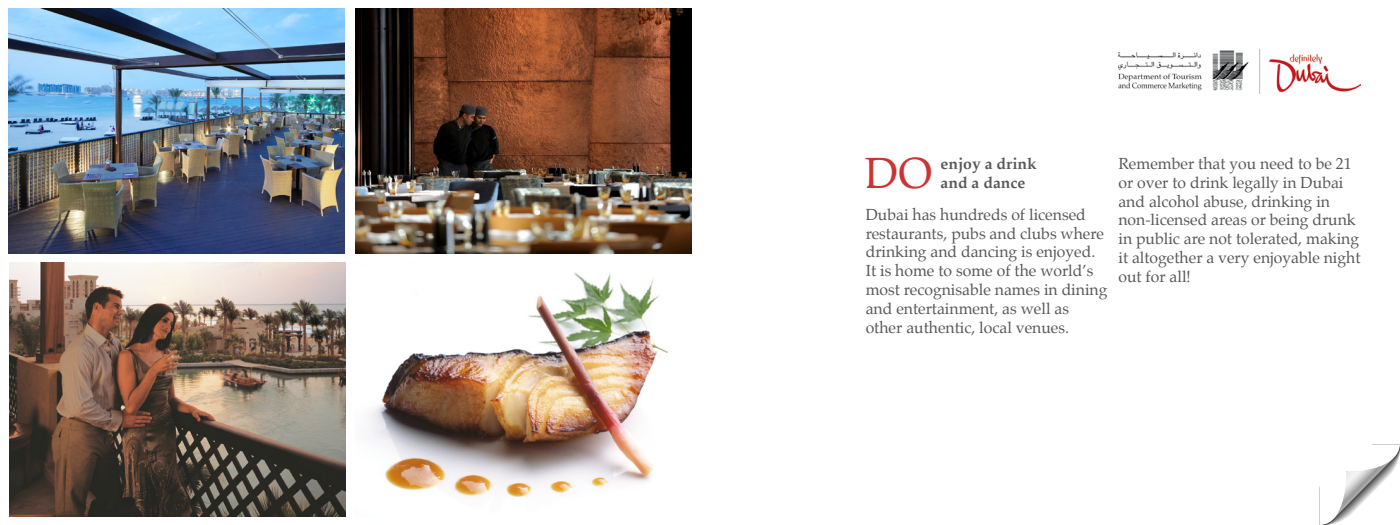
<style>
.page{position:relative;width:1400px;height:525px;background:#fff}
.page>*{position:absolute;margin:0;border:0;box-sizing:border-box;transform-origin:0 0}
.t1{font:42.88px "Palatino";color:#c33}
.t2{font:15.75px/18.9px "Palatino";color:#595959}
.t3{font:700 15.75px/18.9px "Palatino";color:#595959}
</style>
<div class="page">
<svg style="left:1319px;top:444px;width:81px;height:81px"></svg>
<img style="left:355px;top:9px;width:336px;height:245px">
<img style="left:10px;top:262px;width:336px;height:254px">
<img style="left:370px;top:272px;width:298px;height:225px">
<img style="left:9px;top:9px;width:336px;height:245px">
<img style="left:1118px;top:49px;width:243px;height:45px">
<h1 class="t1" style="left:865px;top:137px;width:68px">DO</h1>
<p class="t3" style="left:941px;top:154px;width:98px">enjoy a drink and a dance</p>
<p class="t2" style="left:866px;top:205px;width:243px">Dubai has hundreds of licensed restaurants, pubs and clubs where drinking and dancing is enjoyed.<br>It is home to some of the world’s most recognisable names in dining and entertainment, as well as other authentic, local venues.</p>
<p class="t2" style="left:1118px;top:154px;width:244px">Remember that you need to be 21 or over to drink legally in Dubai and alcohol abuse, drinking in non-licensed areas or being drunk in public are not tolerated, making it altogether a very enjoyable night out for all!</p>
</div>
